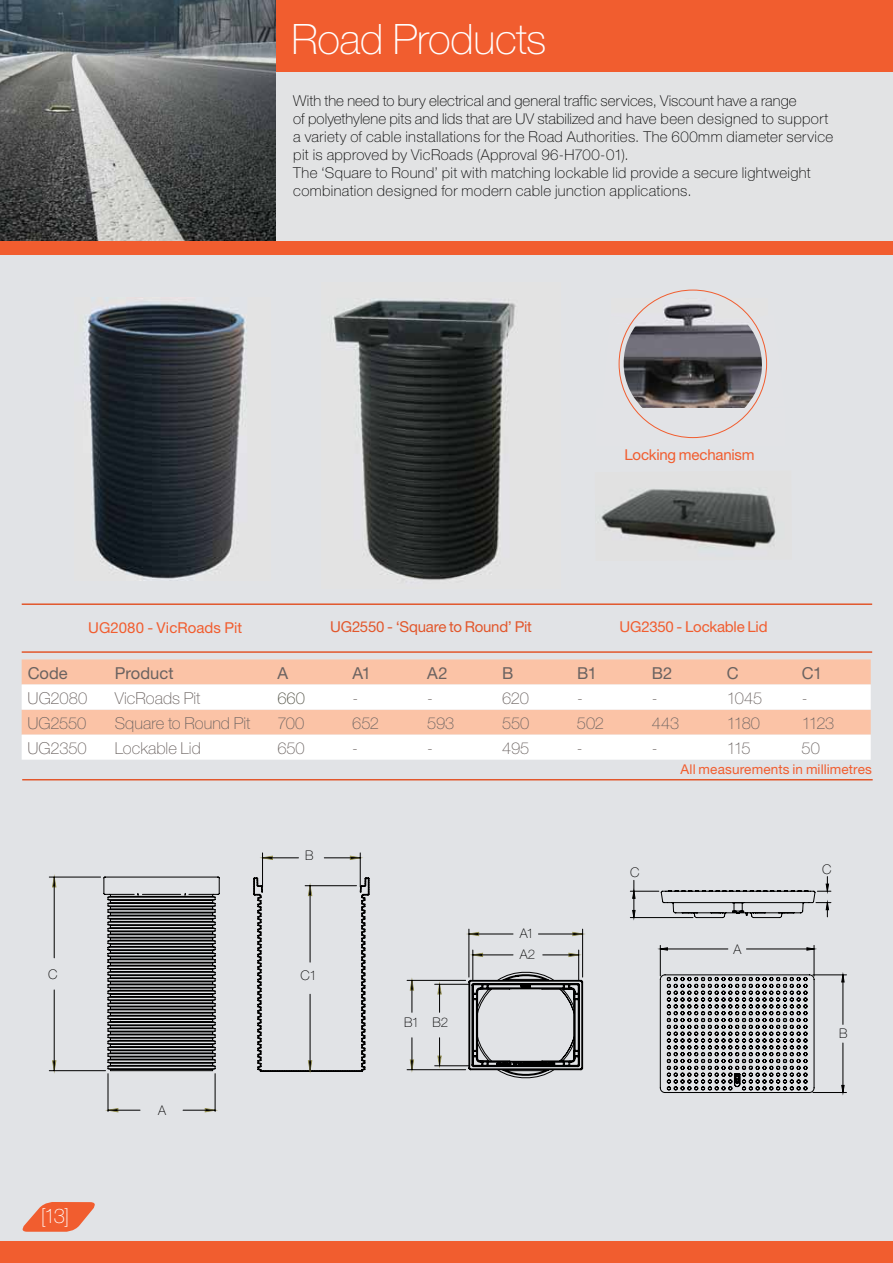
<style>
.page{position:relative;width:893px;height:1263px;background:#e1e3e6}
.page>*{position:absolute;margin:0;border:0;box-sizing:border-box;transform-origin:0 0}
.t1{font:100 42px "Helvetica Neue";letter-spacing:-.01em;color:#fff}
.t2{font:100 20.25px "Helvetica Neue";color:#fff}
.t3{font:100 16.5px "Helvetica Neue";color:#6b6361}
.t4{font:16.5px "Helvetica Neue";color:#6b6361}
.t5{font:100 16.5px "Helvetica Neue";letter-spacing:-.02em;color:#525246}
.t6{font:100 15px/18px "Helvetica Neue";letter-spacing:.02em;color:#000}
.t7{font:15px "Helvetica Neue";letter-spacing:-.01em;color:#f15d2f}
.t8{font:15px "Helvetica Neue";letter-spacing:-.015em;color:#e2572c}
.t9{font:13.5px "Helvetica Neue";letter-spacing:.01em;color:#f15d2f}
.t10{font:100 13.35px/21px "Helvetica Neue";letter-spacing:-.03em;color:#000}
.s1{color:#fff}
</style>
<div class="page">
<img style="left:601px;top:488px;width:175px;height:60px">
<svg style="left:22px;top:1202px;width:73px;height:30px"></svg>
<img style="left:85px;top:298px;width:162px;height:283px">
<div style="left:22px;top:659px;width:849px;height:25px;background:#fbc3a6"></div>
<svg style="left:22px;top:684px;width:849px;height:76px;background:#fdeae1"></svg>
<img style="left:331px;top:299px;width:185px;height:282px">
<img style="left:636px;top:298px;width:113px;height:110px">
<svg style="left:618px;top:316px;width:29px;height:92px"></svg>
<svg style="left:740px;top:315px;width:28px;height:93px"></svg>
<div style="left:0;top:0;width:893px;height:71px;background:#f15d2f"></div>
<hr style="left:22px;top:603px;width:850px;height:2px;background:#e2572c">
<hr style="left:22px;top:651px;width:850px;height:2px;background:#e2572c">
<svg style="left:350px;top:856px;width:12px;height:4px"></svg>
<svg style="left:260px;top:856px;width:13px;height:4px"></svg>
<svg style="left:205px;top:1108px;width:12px;height:4px"></svg>
<svg style="left:106px;top:1108px;width:12px;height:4px"></svg>
<svg style="left:406px;top:928px;width:108px;height:143px"></svg>
<svg style="left:104px;top:877px;width:110px;height:194px"></svg>
<svg style="left:108px;top:877px;width:112px;height:193px"></svg>
<svg style="left:52px;top:875px;width:4px;height:12px"></svg>
<svg style="left:52px;top:1060px;width:4px;height:13px"></svg>
<hr style="left:49px;top:877px;width:52px;height:1px;background:#000">
<hr style="left:49px;top:1070px;width:57px;height:1px;background:#000">
<hr style="left:54px;top:877px;width:1px;height:81px;background:#000">
<hr style="left:54px;top:990px;width:1px;height:81px;background:#000">
<hr style="left:215px;top:1074px;width:1px;height:37px;background:#000">
<hr style="left:108px;top:1074px;width:1px;height:37px;background:#000">
<hr style="left:183px;top:1110px;width:32px;height:1px;background:#000">
<hr style="left:108px;top:1110px;width:32px;height:1px;background:#000">
<svg style="left:253px;top:877px;width:117px;height:196px"></svg>
<hr style="left:305px;top:885px;width:51px;height:1px;background:#000">
<hr style="left:310px;top:886px;width:1px;height:76px;background:#000">
<hr style="left:310px;top:994px;width:1px;height:77px;background:#000">
<hr style="left:360px;top:853px;width:1px;height:34px;background:#000">
<hr style="left:262px;top:853px;width:1px;height:34px;background:#000">
<hr style="left:324px;top:857px;width:36px;height:1px;background:#000">
<hr style="left:263px;top:857px;width:35px;height:1px;background:#000">
<svg style="left:468px;top:969px;width:115px;height:110px"></svg>
<hr style="left:435px;top:984px;width:34px;height:1px;background:#000">
<hr style="left:435px;top:1065px;width:34px;height:1px;background:#000">
<svg style="left:437px;top:982px;width:5px;height:30px"></svg>
<svg style="left:437px;top:1038px;width:5px;height:30px"></svg>
<svg style="left:410px;top:1059px;width:4px;height:13px"></svg>
<svg style="left:410px;top:978px;width:4px;height:12px"></svg>
<hr style="left:407px;top:1069px;width:59px;height:1px;background:#000">
<hr style="left:407px;top:980px;width:59px;height:1px;background:#000">
<hr style="left:412px;top:1038px;width:1px;height:32px;background:#000">
<hr style="left:412px;top:980px;width:1px;height:32px;background:#000">
<svg style="left:471px;top:953px;width:12px;height:4px"></svg>
<svg style="left:568px;top:953px;width:13px;height:4px"></svg>
<hr style="left:473px;top:950px;width:1px;height:30px;background:#000">
<hr style="left:578px;top:950px;width:1px;height:30px;background:#000">
<hr style="left:473px;top:955px;width:40px;height:1px;background:#000">
<hr style="left:543px;top:955px;width:36px;height:1px;background:#000">
<svg style="left:572px;top:932px;width:13px;height:4px"></svg>
<svg style="left:467px;top:932px;width:12px;height:4px"></svg>
<hr style="left:582px;top:929px;width:1px;height:48px;background:#000">
<hr style="left:469px;top:929px;width:1px;height:48px;background:#000">
<hr style="left:538px;top:934px;width:45px;height:1px;background:#000">
<hr style="left:469px;top:934px;width:44px;height:1px;background:#000">
<hr style="left:22px;top:779px;width:851px;height:1px;background:#e2572c">
<div style="left:0;top:1241px;width:893px;height:22px;background:#f15d2f"></div>
<svg style="left:630px;top:876px;width:201px;height:45px"></svg>
<hr style="left:630px;top:917px;width:63px;height:1px;background:#000">
<hr style="left:633px;top:880px;width:1px;height:37px;background:#000">
<svg style="left:659px;top:974px;width:156px;height:119px"></svg>
<svg style="left:841px;top:972px;width:4px;height:11px"></svg>
<svg style="left:841px;top:1084px;width:4px;height:12px"></svg>
<hr style="left:813px;top:974px;width:33px;height:1px;background:#000">
<hr style="left:813px;top:1092px;width:33px;height:1px;background:#000">
<hr style="left:842px;top:975px;width:1px;height:49px;background:#000">
<hr style="left:842px;top:1043px;width:1px;height:49px;background:#000">
<svg style="left:806px;top:947px;width:11px;height:4px"></svg>
<svg style="left:657px;top:947px;width:11px;height:4px"></svg>
<hr style="left:814px;top:945px;width:1px;height:31px;background:#000">
<hr style="left:660px;top:945px;width:1px;height:31px;background:#000">
<hr style="left:746px;top:948px;width:68px;height:1px;background:#000">
<hr style="left:660px;top:948px;width:68px;height:1px;background:#000">
<img style="left:0;top:0;width:276px;height:241px">
<div style="left:0;top:241px;width:893px;height:14px;background:#f15d2f"></div>
<h1 class="t1" style="left:291px;top:16px;width:257px">Road Products</h1>
<p class="t6" style="left:293px;top:92px;width:541px">With the need to bury electrical and general traffic services, Viscount have a range<br>of polyethylene pits and lids that are UV stabilized and have been designed to support a variety of cable installations for the Road Authorities. The 600mm diameter service pit is approved by VicRoads (Approval 96-H700-01).<br>The ‘Square to Round’ pit with matching lockable lid provide a secure lightweight combination designed for modern cable junction applications.</p>
<p class="t7" style="left:88px;top:618px;width:156px">UG2080 - VicRoads Pit</p>
<p class="t8" style="left:330px;top:618px;width:203px">UG2550 - ‘Square to Round’ Pit</p>
<p class="t7" style="left:624px;top:445px;width:132px">Locking mechanism</p>
<p class="t7" style="left:620px;top:618px;width:149px">UG2350 - Lockable Lid</p>
<p class="t4" style="left:28px;top:663px;width:42px">Code</p>
<p class="t4" style="left:115px;top:663px;width:60px">Product</p>
<p class="t4" style="left:277px;top:663px;width:12px">A</p>
<p class="t4" style="left:352px;top:663px;width:20px">A1</p>
<p class="t4" style="left:427px;top:663px;width:22px">A2</p>
<p class="t4" style="left:502px;top:663px;width:13px">B</p>
<p class="t4" style="left:577px;top:663px;width:21px">B1</p>
<p class="t4" style="left:652px;top:663px;width:22px">B2</p>
<p class="t4" style="left:727px;top:663px;width:13px">C</p>
<p class="t4" style="left:802px;top:663px;width:22px">C1</p>
<p class="t3" style="left:28px;top:688px;width:61px">UG2080</p>
<p class="t3" style="left:115px;top:688px;width:87px">VicRoads Pit</p>
<p class="t5" style="left:277px;top:688px;width:45px">660<span class="s1">11</span></p>
<p class="t3" style="left:352px;top:688px;width:7px">-</p>
<p class="t3" style="left:427px;top:688px;width:7px">-</p>
<p class="t3" style="left:502px;top:688px;width:28px">620</p>
<p class="t3" style="left:577px;top:688px;width:7px">-</p>
<p class="t3" style="left:652px;top:688px;width:7px">-</p>
<p class="t3" style="left:727px;top:688px;width:37px">1045</p>
<p class="t3" style="left:802px;top:688px;width:7px">-</p>
<p class="t3" style="left:28px;top:714px;width:60px">UG2550</p>
<p class="t3" style="left:115px;top:714px;width:137px">Square to Round Pit</p>
<p class="t3" style="left:277px;top:714px;width:29px">700</p>
<p class="t3" style="left:352px;top:714px;width:28px">652</p>
<p class="t3" style="left:427px;top:714px;width:29px">593</p>
<p class="t3" style="left:502px;top:714px;width:29px">550</p>
<p class="t3" style="left:577px;top:714px;width:29px">502</p>
<p class="t3" style="left:652px;top:714px;width:29px">443</p>
<p class="t3" style="left:727px;top:714px;width:35px">1180</p>
<p class="t3" style="left:802px;top:714px;width:34px">1123</p>
<p class="t3" style="left:28px;top:739px;width:61px">UG2350</p>
<p class="t3" style="left:115px;top:739px;width:88px">Lockable Lid</p>
<p class="t3" style="left:277px;top:739px;width:29px">650</p>
<p class="t3" style="left:352px;top:739px;width:7px">-</p>
<p class="t3" style="left:427px;top:739px;width:7px">-</p>
<p class="t3" style="left:502px;top:739px;width:29px">495</p>
<p class="t3" style="left:577px;top:739px;width:7px">-</p>
<p class="t3" style="left:652px;top:739px;width:7px">-</p>
<p class="t3" style="left:727px;top:739px;width:26px">115</p>
<p class="t3" style="left:802px;top:739px;width:20px">50</p>
<p class="t10" style="left:48px;top:963px;width:11px">C</p>
<h2 class="t2" style="left:41px;top:1205px;width:30px">[13]</h2>
<p class="t10" style="left:158px;top:1100px;width:9px">A</p>
<p class="t10" style="left:305px;top:845px;width:10px">B</p>
<p class="t10" style="left:301px;top:965px;width:18px">C1</p>
<p class="t10" style="left:404px;top:1012px;width:46px">B1 B2</p>
<p class="t10" style="left:520px;top:923px;width:17px">A1<br>A2</p>
<p class="t9" style="left:681px;top:761px;width:193px">All measurements in millimetres</p>
<p class="t10" style="left:630px;top:862px;width:11px">C</p>
<p class="t10" style="left:822px;top:858px;width:11px">C</p>
<p class="t10" style="left:733px;top:939px;width:9px">A</p>
<p class="t10" style="left:839px;top:1023px;width:10px">B</p>
</div>
